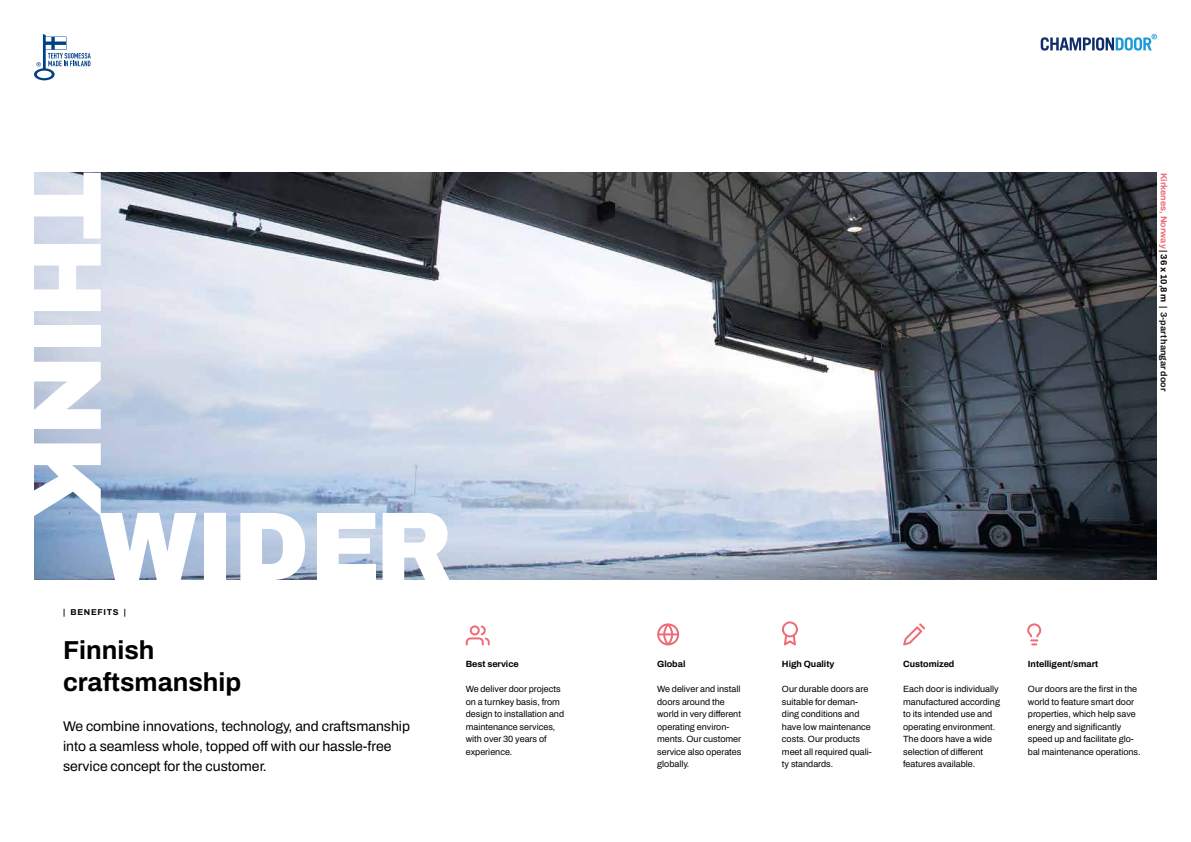
<style>
.page{position:relative;width:1191px;height:842px;background:#fff}
.page>*{position:absolute;margin:0;border:0;box-sizing:border-box;transform-origin:0 0}
.t1{font:900 98px "Archivo";color:#fff}
.t2{font:700 26px/32px "Archivo";color:#000}
.t3{font:14px/20px "Archivo";color:#000}
.t4{font:9px/12.5px "Archivo";color:#000}
.t5{font:700 9px "Archivo";color:#000}
.t6{font:700 9px "Archivo";color:#1a1a1d}
.t7{font:700 8.5px "Archivo";letter-spacing:.08em;color:#000}
.s1{color:#ed6c77}
.s2{color:#000}
</style>
<div class="page">
<img style="left:34px;top:173px;width:1123px;height:407px">
<svg style="left:657px;top:623px;width:22px;height:22px"></svg>
<svg style="left:1040px;top:34px;width:117px;height:17px"></svg>
<svg style="left:466px;top:625px;width:24px;height:20px"></svg>
<svg style="left:1027px;top:623px;width:14px;height:22px"></svg>
<svg style="left:903px;top:623px;width:22px;height:22px"></svg>
<svg style="left:34px;top:34px;width:57px;height:46px"></svg>
<svg style="left:782px;top:621px;width:16px;height:24px"></svg>
<h1 class="t1" style="left:142px;top:170px;width:347px;rotate:90deg">THINK</h1>
<h1 class="t1" style="left:99px;top:472px;width:354px">WIDER</h1>
<p class="t7" style="left:63px;top:605px;width:65px">| BENEFITS |</p>
<h2 class="t2" style="left:63px;top:634px;width:180px">Finnish craftsmanship</h2>
<h3 class="t3" style="left:63px;top:716px;width:348px">We combine innovations, technology, and craftsmanship into a seamless whole, topped off with our hassle-free service concept for the customer.</h3>
<p class="t5" style="left:466px;top:657px;width:55px">Best service</p>
<p class="t4" style="left:466px;top:683px;width:100px">We deliver door projects on a turnkey basis, from design to installation and maintenance services, with over 30 years of experience.</p>
<p class="t6" style="left:1170px;top:173px;width:220px;rotate:90deg"><span class="s1">Kirkenes, Norway</span> <span class="s2">| 36 x 10,8 m |</span> 3-part hangar door</p>
<p class="t5" style="left:657px;top:657px;width:30px">Global</p>
<p class="t4" style="left:657px;top:683px;width:86px">We deliver and install doors around the world in very different operating environ&shy;ments. Our customer service also operates globally.</p>
<p class="t5" style="left:782px;top:657px;width:54px">High Quality</p>
<p class="t4" style="left:782px;top:683px;width:91px">Our durable doors are suitable for deman&shy;ding conditions and have low maintenance costs. Our products meet all required quali&shy;ty standards.</p>
<p class="t5" style="left:903px;top:657px;width:53px">Customized</p>
<p class="t4" style="left:903px;top:683px;width:98px">Each door is individually manufactured according to its intended use and operating environment.<br>The doors have a wide selection of different features available.</p>
<p class="t5" style="left:1028px;top:657px;width:72px">Intelligent/smart</p>
<p class="t4" style="left:1028px;top:683px;width:114px">Our doors are the first in the world to feature smart door properties, which help save energy and significantly speed up and facilitate glo&shy;bal maintenance operations.</p>
</div>
